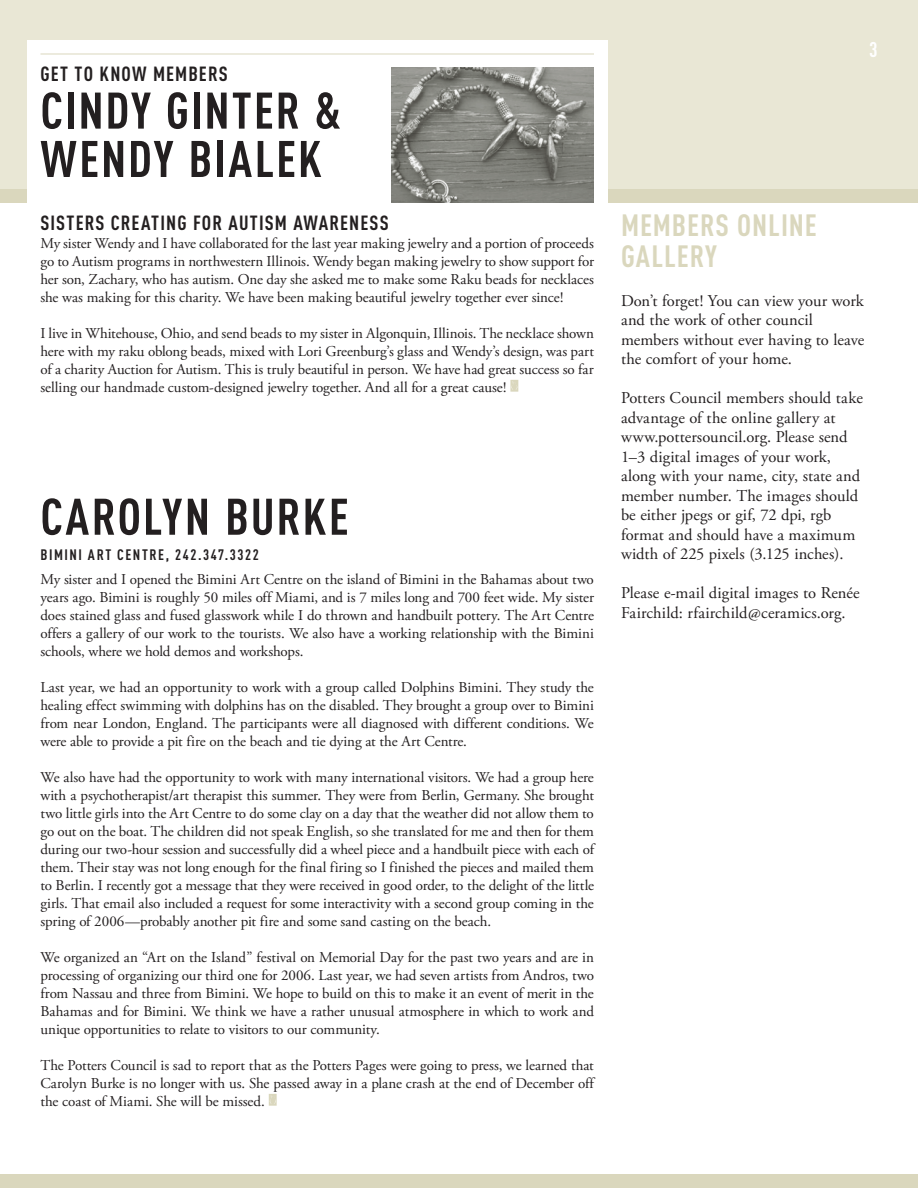
<style>
.page{position:relative;width:918px;height:1188px;background:#fff}
.page>*{position:absolute;margin:0;border:0;box-sizing:border-box;transform-origin:0 0}
.t1{font:700 50.7px/48.4px "DIN Cond";letter-spacing:.035em;color:#231f20}
.t2{font:700 30.3px/30.3px "DIN Cond";letter-spacing:.03em;color:#dad7bd}
.t3{font:700 21px "DIN Cond";color:#fff}
.t4{font:700 20.25px "DIN Cond";letter-spacing:.055em;color:#231f20}
.t5{font:16.5px/19.5px "Adobe Garamond Pro";letter-spacing:.005em;color:#231f20}
.t6{font:15px/18px "Adobe Garamond Pro";letter-spacing:-.01em;color:#231f20;text-align:justify}
.t7{font:700 15px "DIN Cond";letter-spacing:.105em;color:#231f20}
</style>
<div class="page">
<div style="left:0;top:0;width:918px;height:189px;background:#e9e7d5"></div>
<div style="left:0;top:189px;width:918px;height:13px;background:#dad7bd"></div>
<div style="left:27px;top:40px;width:581px;height:176px;background:#fff"></div>
<hr style="left:40px;top:54px;width:554px;height:1px;background:#dad7bd">
<div style="left:0;top:1174px;width:918px;height:14px;background:#dad7bd"></div>
<svg style="left:510px;top:380px;width:8px;height:12px"></svg>
<svg style="left:269px;top:1094px;width:8px;height:12px"></svg>
<img style="left:392px;top:67px;width:202px;height:135px">
<h3 class="t4" style="left:40px;top:62px;width:189px">GET TO KNOW MEMBERS</h3>
<h1 class="t1" style="left:40px;top:85px;width:301px">CINDY GINTER &amp;<br>WENDY BIALEK</h1>
<h3 class="t4" style="left:40px;top:210px;width:350px">SISTERS CREATING FOR AUTISM AWARENESS</h3>
<p class="t6" style="left:40px;top:234px;width:555px">My sister Wendy and I have collaborated for the last year making jewelry and a portion of proceeds go to Autism programs in northwestern Illinois. Wendy began making jewelry to show support for her son, Zachary, who has autism. One day she asked me to make some Raku beads for necklaces she was making for this charity. We have been making beautiful jewelry together ever since!</p>
<p class="t6" style="left:40px;top:324px;width:555px">I live in Whitehouse, Ohio, and send beads to my sister in Algonquin, Illinois. The necklace shown here with my raku oblong beads, mixed with Lori Greenburg’s glass and Wendy’s design, was part of a charity Auction for Autism. This is truly beautiful in person. We have had great success so far selling our handmade custom-designed jewelry together. And all for a great cause!</p>
<h1 class="t1" style="left:40px;top:491px;width:310px">CAROLYN BURKE</h1>
<p class="t7" style="left:40px;top:545px;width:220px">BIMINI ART CENTRE, 242.347.3322</p>
<p class="t6" style="left:40px;top:570px;width:555px">My sister and I opened the Bimini Art Centre on the island of Bimini in the Bahamas about two years ago. Bimini is roughly 50 miles off Miami, and is 7 miles long and 700 feet wide. My sister does stained glass and fused glasswork while I do thrown and handbuilt pottery. The Art Centre offers a gallery of our work to the tourists. We also have a working relationship with the Bimini schools, where we hold demos and workshops.</p>
<p class="t6" style="left:40px;top:678px;width:555px">Last year, we had an opportunity to work with a group called Dolphins Bimini. They study the healing effect swimming with dolphins has on the disabled. They brought a group over to Bimini from near London, England. The participants were all diagnosed with different conditions. We were able to provide a pit fire on the beach and tie dying at the Art Centre.</p>
<p class="t6" style="left:40px;top:768px;width:555px">We also have had the opportunity to work with many international visitors. We had a group here with a psychotherapist/art therapist this summer. They were from Berlin, Germany. She brought two little girls into the Art Centre to do some clay on a day that the weather did not allow them to go out on the boat. The children did not speak English, so she translated for me and then for them during our two-hour session and successfully did a wheel piece and a handbuilt piece with each of them. Their stay was not long enough for the final firing so I finished the pieces and mailed them to Berlin. I recently got a message that they were received in good order, to the delight of the little girls. That email also included a request for some interactivity with a second group coming in the spring of 2006—probably another pit fire and some sand casting on the beach.</p>
<p class="t6" style="left:40px;top:948px;width:555px">We organized an “Art on the Island” festival on Memorial Day for the past two years and are in processing of organizing our third one for 2006. Last year, we had seven artists from Andros, two from Nassau and three from Bimini. We hope to build on this to make it an event of merit in the Bahamas and for Bimini. We think we have a rather unusual atmosphere in which to work and unique opportunities to relate to visitors to our community.</p>
<p class="t6" style="left:40px;top:1056px;width:555px">The Potters Council is sad to report that as the Potters Pages were going to press, we learned that Carolyn Burke is no longer with us. She passed away in a plane crash at the end of December off the coast of Miami. She will be missed.</p>
<h3 class="t3" style="left:869px;top:37px;width:10px">3</h3>
<h2 class="t2" style="left:621px;top:210px;width:197px">MEMBERS ONLINE<br>GALLERY</h2>
<p class="t5" style="left:621px;top:291px;width:245px">Don’t forget! You can view your work and the work of other council members without ever having to leave the comfort of your home.</p>
<p class="t5" style="left:621px;top:389px;width:243px">Potters Council members should take advantage of the online gallery at www.pottersouncil.org. Please send 1–3 digital images of your work, along with your name, city, state and member number. The images should be either jpegs or gif, 72 dpi, rgb format and should have a maximum width of 225 pixels (3.125 inches).</p>
<p class="t5" style="left:621px;top:584px;width:240px">Please e-mail digital images to Renée<br>Fairchild: rfairchild@ceramics.org.</p>
</div>
